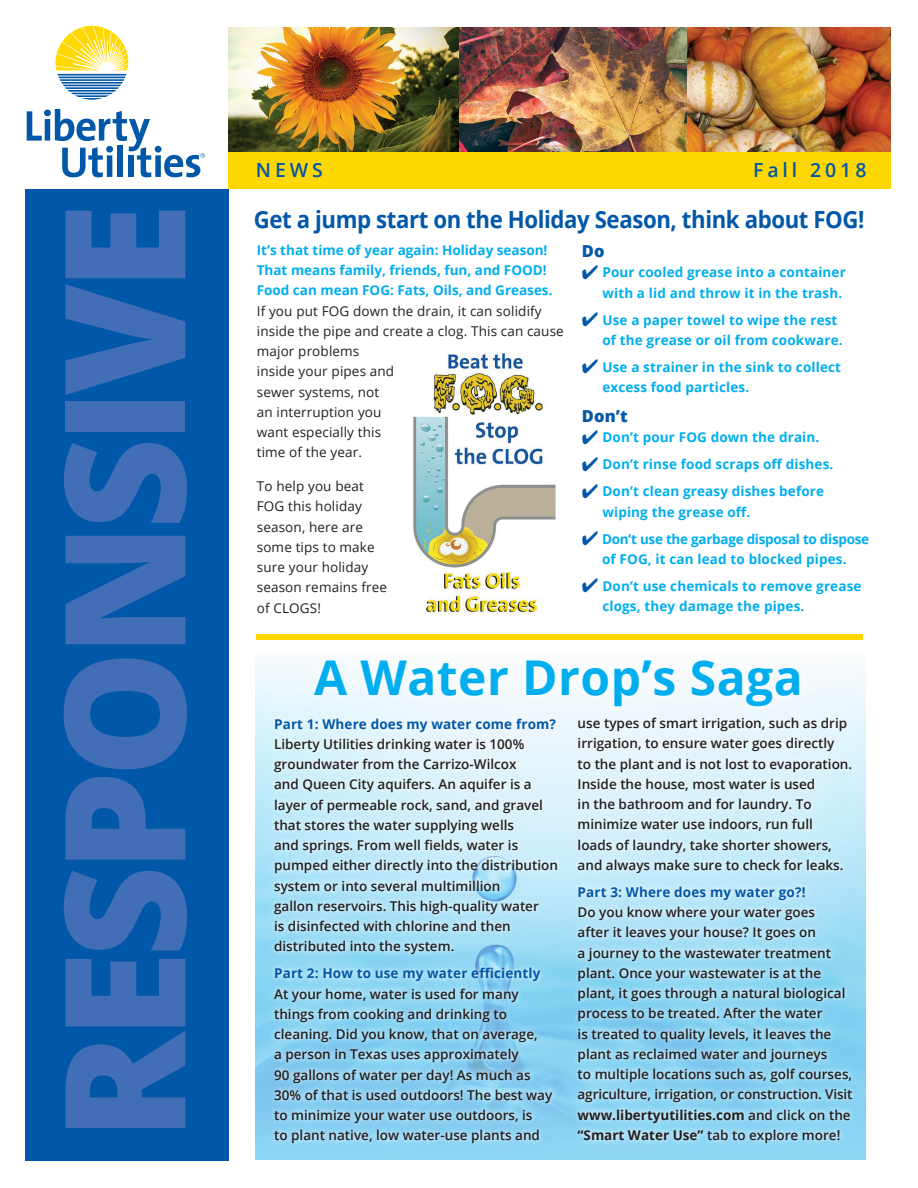
<style>
.page{position:relative;width:918px;height:1188px;background:#fff}
.page>*{position:absolute;margin:0;border:0;box-sizing:border-box;transform-origin:0 0}
.t1{font:800 168px "Open Sans";letter-spacing:-.04em;color:#416eb6;scale:.95 1}
.t2{font:700 48px "Open Sans";letter-spacing:.01em;color:#00aeef}
.t3{font:700 23.7px "Open Sans";letter-spacing:-.02em;color:#0157a8;scale:.94 1}
.t4{font:600 19.5px "Open Sans";letter-spacing:.2em;color:#0157a8}
.t5{font:800 16.5px "Open Sans";color:#0157a8}
.t6{font:600 13.5px/20.2px "Open Sans";color:#231f20}
.t7{font:13.5px/20.2px "Open Sans";letter-spacing:.01em;color:#231f20}
.t8{font:700 13.5px/20.2px "Open Sans";letter-spacing:.01em;color:#00aeef}
.t9{font:700 13.5px/20.2px "Open Sans";letter-spacing:-.02em;color:#00aeef;text-align:center}
.s1{font-weight:700;color:#00aeef}
.s2{color:#0157a8}
.s3{font-weight:700;color:#0157a8}
.s4{font-weight:700}
</style>
<div class="page">
<img style="left:229px;top:27px;width:662px;height:125px">
<div style="left:25px;top:189px;width:204px;height:972px;background:#0157a8"></div>
<div style="left:229px;top:152px;width:662px;height:37px;background:#ffd801"></div>
<svg style="left:256px;top:659px;width:610px;height:501px;background:#afe2f7"></svg>
<svg style="left:56px;top:26px;width:72px;height:74px"></svg>
<svg style="left:27px;top:109px;width:178px;height:68px"></svg>
<div style="left:256px;top:634px;width:607px;height:6px;background:#ffd801"></div>
<div style="left:309px;top:655px;width:496px;height:58px;background:#f8fbfc"></div>
<svg style="left:269px;top:712px;width:589px;height:437px;background:#b4e3f6"></svg>
<img style="left:413px;top:353px;width:143px;height:260px">
<p class="t1" style="left:-3px;top:1140px;width:988px;rotate:-90deg">RESPONSIVE</p>
<p class="t4" style="left:256px;top:156px;width:69px">NEWS</p>
<p class="t4" style="left:753px;top:156px;width:115px">Fall 2018</p>
<p class="t3" style="left:254px;top:202px;width:651px">Get a jump start on the Holiday Season, think about FOG!</p>
<p class="t7" style="left:257px;top:240px;width:309px"><span class="s1">It’s that time of year again: Holiday season!<br>That means family, friends, fun, and FOOD!<br>Food can mean FOG: Fats, Oils, and Greases.<br></span>If you put FOG down the drain, it can solidify inside the pipe and create a clog. This can cause major problems<br>inside your pipes and<br>sewer systems, not<br>an interruption you<br>want especially this<br>time of the year.</p>
<p class="t7" style="left:257px;top:476px;width:132px">To help you beat<br>FOG this holiday season, here are some tips to make sure your holiday season remains free of CLOGS!</p>
<p class="t5" style="left:582px;top:239px;width:24px">Do</p>
<p class="t8" style="left:582px;top:262px;width:266px;text-align:right"><span class="s2">✔</span> Pour cooled grease into a container with a lid and throw it in the trash.</p>
<p class="t8" style="left:602px;top:309px;width:242px;text-indent:-21px"><span class="s2">✔</span> Use a paper towel to wipe the rest of the grease or oil from cookware.</p>
<p class="t8" style="left:602px;top:357px;width:240px;text-indent:-21px"><span class="s2">✔</span> Use a strainer in the sink to collect excess food particles.</p>
<p class="t5" style="left:582px;top:404px;width:48px">Don’t</p>
<p class="t8" style="left:582px;top:427px;width:239px"><span class="s2">✔</span> Don’t pour FOG down the drain.</p>
<p class="t8" style="left:582px;top:454px;width:253px"><span class="s2">✔</span> Don’t rinse food scraps off dishes.</p>
<p class="t8" style="left:602px;top:481px;width:223px;text-indent:-21px"><span class="s2">✔</span> Don’t clean greasy dishes before wiping the grease off.</p>
<p class="t9" style="left:582px;top:528px;width:289px"><span class="s2">✔</span> Don’t use the garbage disposal to dispose of FOG, it can lead to blocked pipes.</p>
<p class="t8" style="left:602px;top:576px;width:261px;text-indent:-21px"><span class="s2">✔</span> Don’t use chemicals to remove grease clogs, they damage the pipes.</p>
<p class="t2" style="left:314px;top:644px;width:490px">A Water Drop’s Saga</p>
<p class="t6" style="left:274px;top:713px;width:285px"><span class="s3">Part 1: Where does my water come from?<br></span>Liberty Utilities drinking water is 100% groundwater from the Carrizo-Wilcox<br>and Queen City aquifers. An aquifer is a layer of permeable rock, sand, and gravel that stores the water supplying wells<br>and springs. From well fields, water is pumped either directly into the distribution system or into several multimillion<br>gallon reservoirs. This high-quality water<br>is disinfected with chlorine and then distributed into the system.</p>
<p class="t6" style="left:274px;top:963px;width:280px"><span class="s3">Part 2: How to use my water efficiently </span>At your home, water is used for many things from cooking and drinking to cleaning. Did you know, that on average,<br>a person in Texas uses approximately<br>90 gallons of water per day! As much as 30% of that is used outdoors! The best way to minimize your water use outdoors, is<br>to plant native, low water-use plants and</p>
<p class="t6" style="left:578px;top:713px;width:276px">use types of smart irrigation, such as drip irrigation, to ensure water goes directly<br>to the plant and is not lost to evaporation.<br>Inside the house, most water is used<br>in the bathroom and for laundry. To minimize water use indoors, run full<br>loads of laundry, take shorter showers, and always make sure to check for leaks.</p>
<p class="t6" style="left:578px;top:882px;width:276px"><span class="s3">Part 3: Where does my water go?!<br></span>Do you know where your water goes<br>after it leaves your house? It goes on<br>a journey to the wastewater treatment plant. Once your wastewater is at the plant, it goes through a natural biological process to be treated. After the water<br>is treated to quality levels, it leaves the plant as reclaimed water and journeys<br>to multiple locations such as, golf courses, agriculture, irrigation, or construction. Visit <span class="s4">www.libertyutilities.com</span> and click on the <span class="s4">“Smart Water Use”</span> tab to explore more!</p>
</div>
